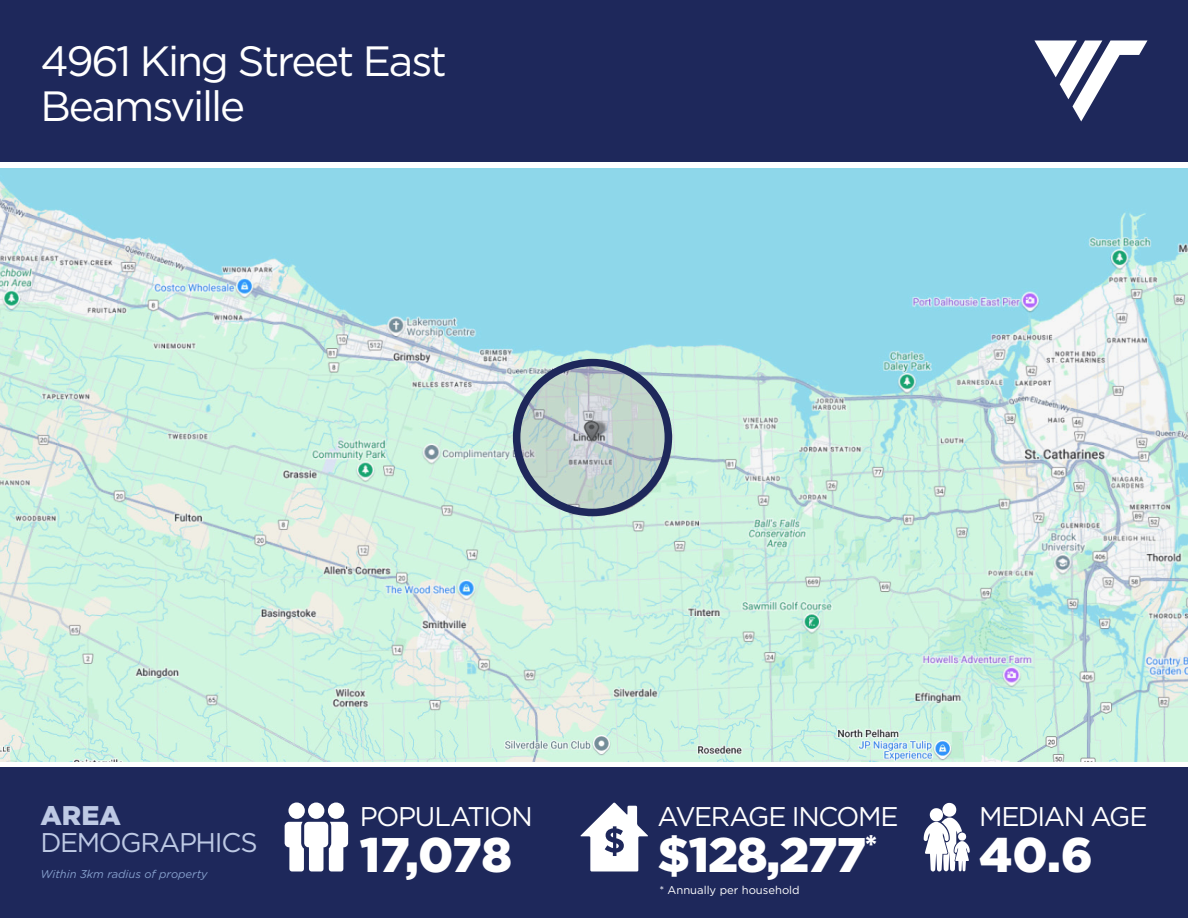
<style>
.page{position:relative;width:1188px;height:918px;background:#fff}
.page>*{position:absolute;margin:0;border:0;box-sizing:border-box;transform-origin:0 0}
.t1{font:900 48.6px "Gotham HTF";letter-spacing:-.025em;color:#fff}
.t2{font:42.3px/45px "Gotham HTF";letter-spacing:-.05em;color:#fff}
.t3{font:27px "Gotham HTF";letter-spacing:-.05em;color:#fff}
.t4{font:27px "Gotham HTF";letter-spacing:-.05em;color:#bdc9e4}
.t5{font:900 27px "Gotham HTF";color:#bdc9e4}
.t6{font:italic 11.25px "Gotham HTF";color:#859fcc}
.t7{font:11.25px "Gotham HTF";color:#fff}
</style>
<div class="page">
<div style="left:0;top:0;width:1188px;height:162px;background:#1e285b"></div>
<svg style="left:1034px;top:40px;width:113px;height:82px"></svg>
<img style="left:0;top:169px;width:1188px;height:592px">
<div style="left:0;top:768px;width:1188px;height:150px;background:#1e285b"></div>
<div style="left:308px;top:802px;width:16px;height:17px;background:#fff;border-radius:50%"></div>
<div style="left:328px;top:802px;width:16px;height:17px;background:#fff;border-radius:50%"></div>
<div style="left:288px;top:802px;width:17px;height:17px;background:#fff;border-radius:50%"></div>
<svg style="left:285px;top:822px;width:63px;height:50px"></svg>
<svg style="left:924px;top:802px;width:46px;height:70px"></svg>
<svg style="left:580px;top:802px;width:68px;height:69px"></svg>
<svg style="left:517px;top:363px;width:151px;height:149px;background:#b5c5c3"></svg>
<div style="left:513px;top:359px;width:159px;height:157px;border:8px solid #1e285b;border-radius:50%"></div>
<h2 class="t2" style="left:40px;top:38px;width:408px">4961 King Street East<br>Beamsville</h2>
<p class="t5" style="left:40px;top:800px;width:82px">AREA</p>
<p class="t4" style="left:40px;top:828px;width:219px">DEMOGRAPHICS</p>
<h1 class="t1" style="left:360px;top:826px;width:154px">17,078</h1>
<p class="t3" style="left:360px;top:802px;width:175px">POPULATION</p>
<p class="t6" style="left:40px;top:867px;width:169px">Within 3km radius of property</p>
<p class="t3" style="left:658px;top:802px;width:243px">AVERAGE INCOME</p>
<h1 class="t1" style="left:658px;top:826px;width:221px">$128,277<sup>*</sup></h1>
<p class="t7" style="left:659px;top:884px;width:142px">* Annually per household</p>
<p class="t3" style="left:979px;top:802px;width:170px">MEDIAN AGE</p>
<h1 class="t1" style="left:979px;top:826px;width:115px">40.6</h1>
</div>
